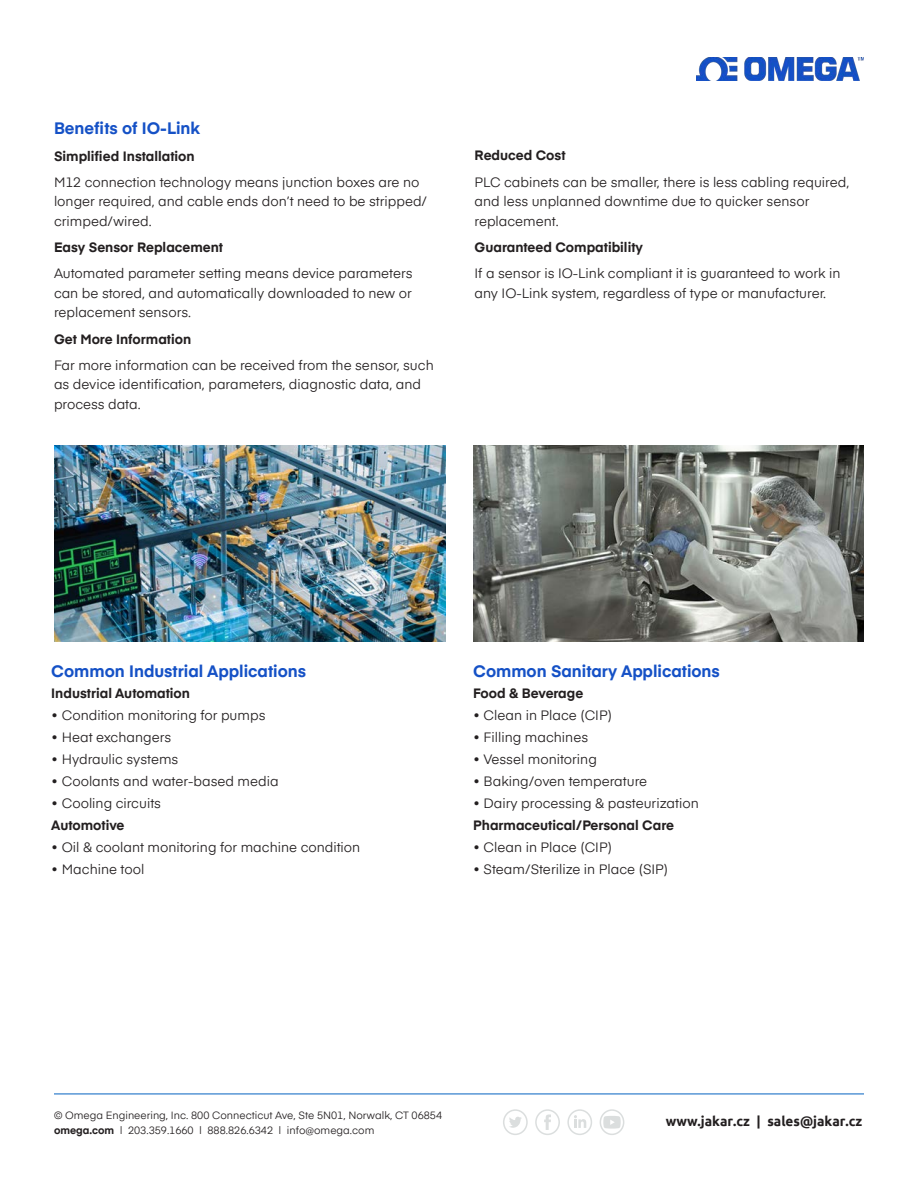
<style>
.page{position:relative;width:918px;height:1188px;background:#fff}
.page>*{position:absolute;margin:0;border:0;box-sizing:border-box;transform-origin:0 0}
.t1{font:700 16.5px "Eina 03";color:#1551c6}
.t2{font:13.5px/19.5px "Eina 03";color:#231f20}
.t3{font:700 13.5px "Eina 03";color:#231f20}
.t4{font:700 13.5px "Ubuntu";color:#231f20}
.t5{font:10.5px/15px "Eina 03";color:#231f20}
.s1{font-weight:700}
</style>
<div class="page">
<div style="left:600px;top:1109px;width:24px;height:26px;border:2px solid #dbdede;border-radius:50%"></div>
<svg style="left:603px;top:1116px;width:18px;height:13px"></svg>
<div style="left:503px;top:1109px;width:25px;height:26px;border:2px solid #dbdede;border-radius:50%"></div>
<svg style="left:509px;top:1117px;width:13px;height:11px"></svg>
<svg style="left:567px;top:1110px;width:25px;height:25px"></svg>
<svg style="left:535px;top:1110px;width:25px;height:25px"></svg>
<img style="left:697px;top:57px;width:167px;height:23px">
<img style="left:54px;top:446px;width:391px;height:196px">
<img style="left:473px;top:446px;width:391px;height:196px">
<hr style="left:54px;top:1094px;width:810px;height:1px;background:#0563c1">
<p class="t1" style="left:54px;top:116px;width:148px">Benefits of IO-Link</p>
<p class="t3" style="left:54px;top:146px;width:142px">Simplified Installation</p>
<p class="t2" style="left:54px;top:171px;width:375px">M12 connection technology means junction boxes are no longer required, and cable ends don’t need to be stripped/ crimped/wired.</p>
<p class="t3" style="left:54px;top:237px;width:171px">Easy Sensor Replacement</p>
<p class="t2" style="left:54px;top:263px;width:360px;text-align:justify">Automated parameter setting means device parameters can be stored, and automatically downloaded to new or replacement sensors.</p>
<p class="t3" style="left:54px;top:329px;width:139px">Get More Information</p>
<p class="t2" style="left:54px;top:354px;width:381px">Far more information can be received from the sensor, such as device identification, parameters, diagnostic data, and process data.</p>
<p class="t3" style="left:475px;top:146px;width:92px">Reduced Cost</p>
<p class="t2" style="left:475px;top:171px;width:376px">PLC cabinets can be smaller, there is less cabling required, and less unplanned downtime due to quicker sensor replacement.</p>
<p class="t3" style="left:475px;top:237px;width:170px">Guaranteed Compatibility</p>
<p class="t2" style="left:475px;top:263px;width:367px">If a sensor is IO-Link compliant it is guaranteed to work in any IO-Link system, regardless of type or manufacturer.</p>
<p class="t1" style="left:51px;top:658px;width:256px">Common Industrial Applications</p>
<p class="t3" style="left:51px;top:684px;width:140px">Industrial Automation</p>
<p class="t2" style="left:51px;top:705px;width:216px">• Condition monitoring for pumps</p>
<p class="t2" style="left:51px;top:727px;width:121px">• Heat exchangers</p>
<p class="t2" style="left:51px;top:749px;width:129px">• Hydraulic systems</p>
<p class="t2" style="left:51px;top:771px;width:229px">• Coolants and water-based media</p>
<p class="t2" style="left:51px;top:793px;width:111px">• Cooling circuits</p>
<p class="t3" style="left:51px;top:815px;width:75px">Automotive</p>
<p class="t2" style="left:51px;top:836px;width:311px">• Oil &amp; coolant monitoring for machine condition</p>
<p class="t2" style="left:51px;top:858px;width:95px">• Machine tool</p>
<p class="t1" style="left:473px;top:658px;width:248px">Common Sanitary Applications</p>
<p class="t3" style="left:473px;top:684px;width:112px">Food &amp; Beverage</p>
<p class="t2" style="left:473px;top:705px;width:140px">• Clean in Place (CIP)</p>
<p class="t2" style="left:473px;top:727px;width:116px">• Filling machines</p>
<p class="t2" style="left:473px;top:749px;width:125px">• Vessel monitoring</p>
<p class="t2" style="left:473px;top:771px;width:175px">• Baking/oven temperature</p>
<p class="t2" style="left:473px;top:793px;width:227px">• Dairy processing &amp; pasteurization</p>
<p class="t3" style="left:473px;top:815px;width:202px">Pharmaceutical/Personal Care</p>
<p class="t2" style="left:473px;top:836px;width:140px">• Clean in Place (CIP)</p>
<p class="t2" style="left:473px;top:858px;width:197px">• Steam/Sterilize in Place (SIP)</p>
<p class="t5" style="left:54px;top:1107px;width:390px">© Omega Engineering, Inc. 800 Connecticut Ave, Ste 5N01, Norwalk, CT 06854 <span class="s1">omega.com</span> | 203.359.1660 | 888.826.6342 | info@omega.com</p>
<p class="t4" style="left:666px;top:1113px;width:198px">www.jakar.cz | sales@jakar.cz</p>
</div>
